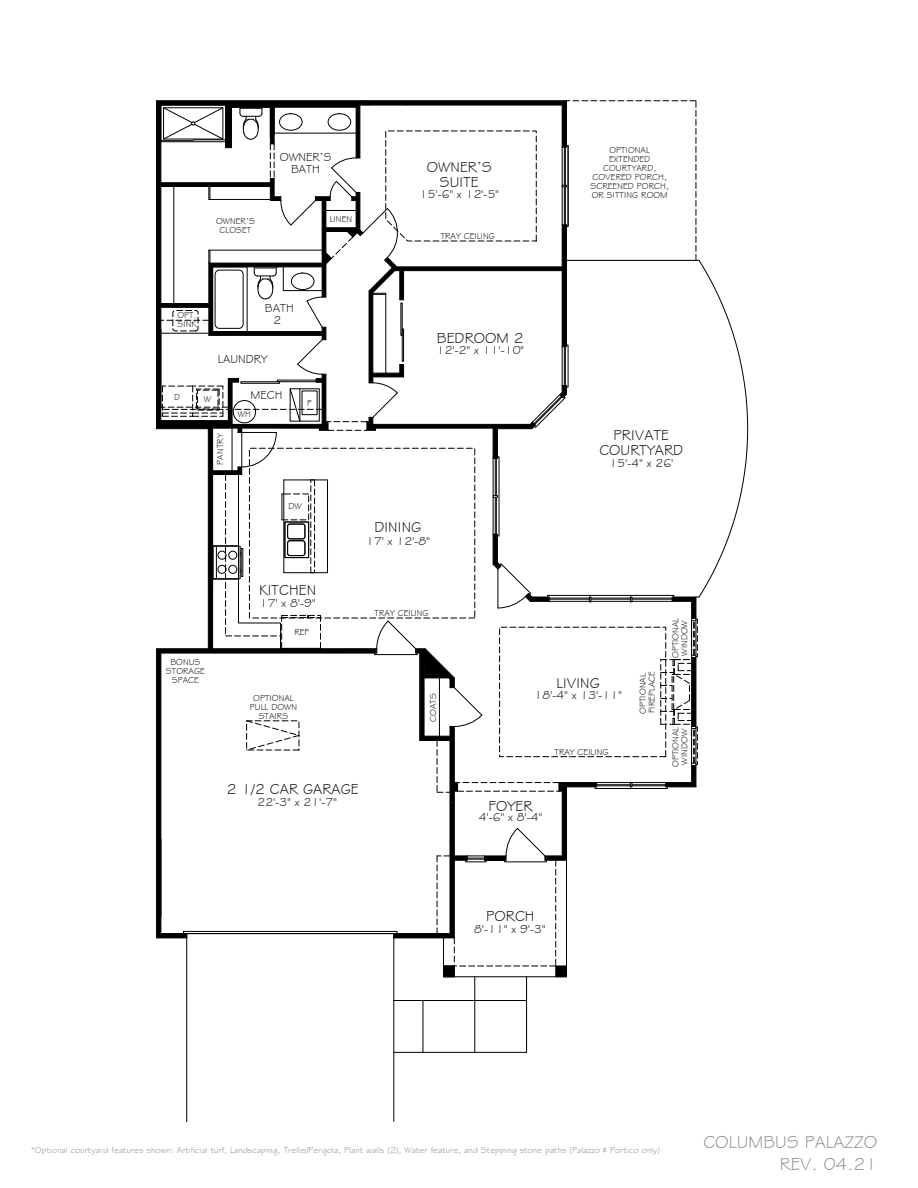
<style>
.page{position:relative;width:918px;height:1188px;background:#fff}
.page>*{position:absolute;margin:0;border:0;box-sizing:border-box;transform-origin:0 0}
.t1{font:18px/21.6px "Stylus BT";color:#8c8c8c;text-align:right}
.t2{font:15px/15px "Stylus BT";color:#000;text-align:center}
.t3{font:12px/12px "Stylus BT";color:#000;text-align:center}
.t4{font:9px/9px "Stylus BT";color:#000;text-align:center}
.t5{font:9px "Stylus BT";color:#8c8c8c}
</style>
<div class="page">
<div style="left:444px;top:966px;width:10px;height:11px;background:#000"></div>
<div style="left:556px;top:966px;width:11px;height:11px;background:#000"></div>
<div style="left:555px;top:966px;width:12px;height:11px;border:1px solid #000"></div>
<hr style="left:157px;top:100px;width:212px;height:1px;background:#000">
<hr style="left:156px;top:101px;width:1px;height:328px;background:#000">
<hr style="left:157px;top:648px;width:51px;height:1px;background:#000">
<hr style="left:156px;top:649px;width:1px;height:289px;background:#000">
<hr style="left:157px;top:938px;width:30px;height:1px;background:#000">
<hr style="left:157px;top:428px;width:51px;height:1px;background:#000">
<hr style="left:566px;top:858px;width:1px;height:119px;background:#000">
<hr style="left:444px;top:976px;width:123px;height:1px;background:#000">
<hr style="left:475px;top:977px;width:1px;height:75px;background:#000">
<hr style="left:394px;top:1000px;width:133px;height:1px;background:#000">
<hr style="left:394px;top:1052px;width:133px;height:1px;background:#000">
<hr style="left:526px;top:977px;width:1px;height:75px;background:#000">
<hr style="left:423px;top:1001px;width:1px;height:51px;background:#000">
<div style="left:443px;top:966px;width:12px;height:11px;border:1px solid #000"></div>
<hr style="left:394px;top:934px;width:1px;height:188px;background:#000">
<hr style="left:186px;top:934px;width:1px;height:188px;background:#000">
<svg style="left:161px;top:100px;width:587px;height:867px"></svg>
<p class="t4" style="left:216px;top:217px;width:40px">OWNER’S<br>CLOSET</p>
<h3 class="t3" style="left:280px;top:151px;width:53px">OWNER’S<br>BATH</h3>
<p class="t4" style="left:330px;top:214px;width:24px">LINEN</p>
<h2 class="t2" style="left:427px;top:160px;width:66px">OWNER’S<br>SUITE</h2>
<h3 class="t3" style="left:420px;top:188px;width:81px">15'-6'' x 12'-5''</h3>
<p class="t4" style="left:441px;top:232px;width:56px">TRAY CEILING</p>
<p class="t4" style="left:591px;top:145px;width:80px">OPTIONAL<br>EXTENDED<br>COURTYARD,<br>COVERED PORCH,<br>SCREENED PORCH,<br>OR SITTING ROOM</p>
<h3 class="t3" style="left:265px;top:302px;width:30px">BATH<br>2</h3>
<h3 class="t3" style="left:218px;top:353px;width:51px">LAUNDRY</h3>
<h3 class="t3" style="left:251px;top:389px;width:34px">MECH</h3>
<p class="t4" style="left:177px;top:310px;width:21px;text-align:left">OPT.<br>SINK</p>
<p class="t4" style="left:174px;top:392px;width:8px">D</p>
<p class="t4" style="left:204px;top:394px;width:9px">W</p>
<p class="t4" style="left:216px;top:465px;width:33px;rotate:-90deg">PANTRY</p>
<p class="t4" style="left:238px;top:409px;width:15px">WH</p>
<p class="t4" style="left:307px;top:399px;width:6px">F</p>
<p class="t4" style="left:289px;top:502px;width:15px">DW</p>
<h2 class="t2" style="left:437px;top:331px;width:88px">BEDROOM 2</h2>
<h3 class="t3" style="left:437px;top:344px;width:89px">12'-2'' x 11'-10''</h3>
<h2 class="t2" style="left:374px;top:520px;width:48px">DINING</h2>
<h3 class="t3" style="left:366px;top:535px;width:65px">17' x 12'-8''</h3>
<h2 class="t2" style="left:599px;top:428px;width:85px">PRIVATE<br>COURTYARD</h2>
<h3 class="t3" style="left:610px;top:457px;width:65px">15'-4'' x 26'</h3>
<p class="t4" style="left:166px;top:657px;width:40px">BONUS<br>STORAGE<br>SPACE</p>
<h2 class="t2" style="left:259px;top:582px;width:59px">KITCHEN</h2>
<h3 class="t3" style="left:260px;top:597px;width:57px">17' x 8'-9''</h3>
<p class="t4" style="left:294px;top:628px;width:16px">REF</p>
<p class="t4" style="left:250px;top:694px;width:49px">OPTIONAL<br>PULL DOWN<br>STAIRS</p>
<p class="t4" style="left:375px;top:609px;width:56px">TRAY CEILING</p>
<p class="t4" style="left:429px;top:722px;width:30px;rotate:-90deg">COATS</p>
<h2 class="t2" style="left:227px;top:781px;width:134px">2 1/2 CAR GARAGE</h2>
<h3 class="t3" style="left:258px;top:796px;width:81px">22'-3'' x 21'-7''</h3>
<h2 class="t2" style="left:556px;top:676px;width:45px">LIVING</h2>
<h3 class="t3" style="left:535px;top:689px;width:89px">18'-4'' x 13'-11''</h3>
<p class="t4" style="left:554px;top:747px;width:56px">TRAY CEILING</p>
<h2 class="t2" style="left:488px;top:798px;width:46px">FOYER</h2>
<h3 class="t3" style="left:479px;top:811px;width:65px">4'-6'' x 8'-4''</h3>
<p class="t4" style="left:638px;top:714px;width:44px;text-align:left;rotate:-90deg">OPTIONAL<br>FIREPLACE</p>
<p class="t4" style="left:671px;top:658px;width:42px;text-align:left;rotate:-90deg">OPTIONAL<br>WINDOW</p>
<p class="t4" style="left:671px;top:767px;width:42px;text-align:left;rotate:-90deg">OPTIONAL<br>WINDOW</p>
<h2 class="t2" style="left:486px;top:909px;width:50px">PORCH</h2>
<h3 class="t3" style="left:474px;top:923px;width:73px">8'-11'' x 9'-3''</h3>
<p class="t5" style="left:31px;top:1144px;width:630px">*Optional courtyard features shown: Artificial turf, Landscaping, Trellis/Pergola, Plant walls (2), Water feature, and Stepping stone paths (Palazzo &amp; Portico only)</p>
<h1 class="t1" style="left:703px;top:1131px;width:175px">COLUMBUS PALAZZO<br>REV. 04.21</h1>
</div>
